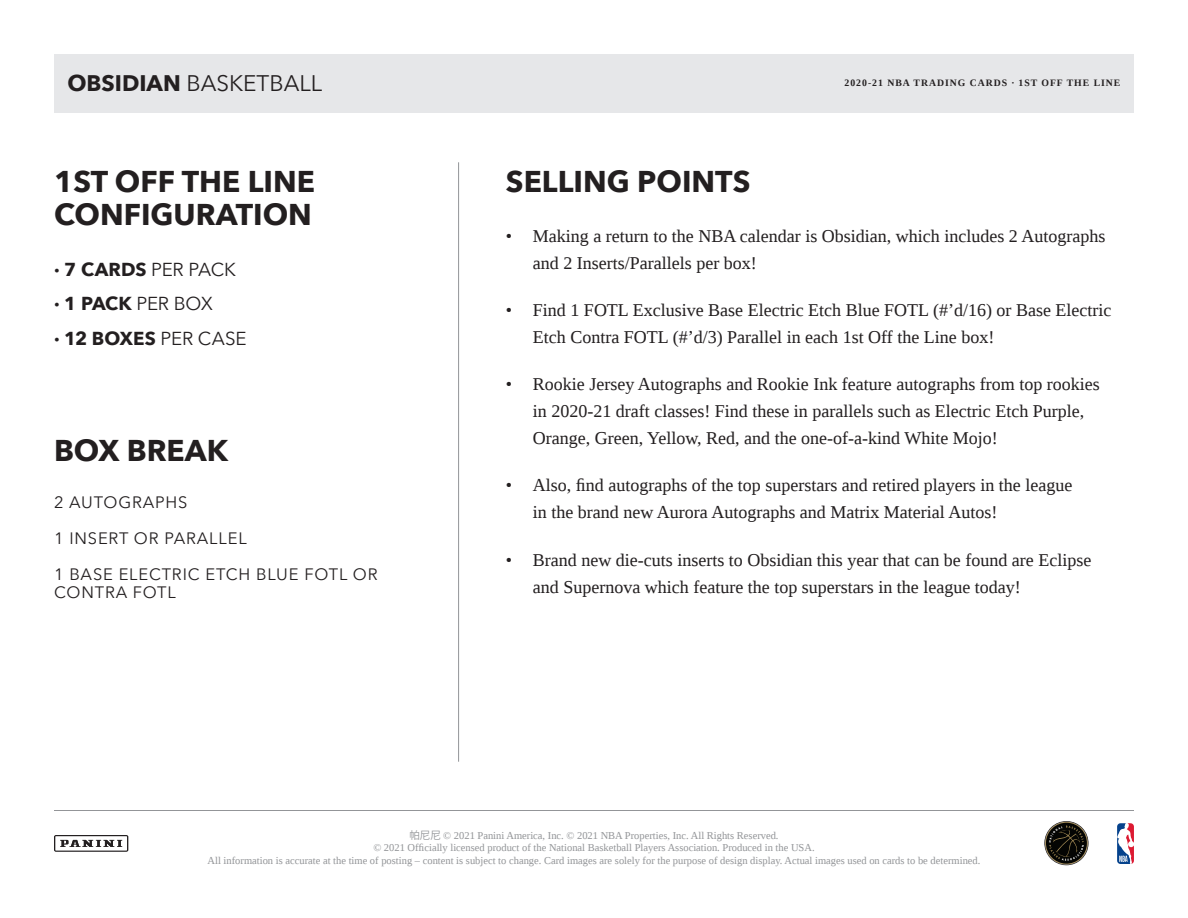
<style>
.page{position:relative;width:1188px;height:918px;background:#fff}
.page>*{position:absolute;margin:0;border:0;box-sizing:border-box;transform-origin:0 0}
.t1{font:700 30px "Avenir Next";color:#231f20}
.t2{font:22.5px "Avenir Next";color:#231f20}
.t3{font:700 18.75px "Avenir Next";color:#231f20}
.t4{font:18px/27px "Liberation Serif";color:#231f20}
.t5{font:16.5px/18px "Avenir Next";letter-spacing:.05em;color:#231f20}
.t6{font:10.5px/12.6px "Liberation Serif";color:#939598;text-align:center}
.t7{font:700 9.75px "Liberation Serif";letter-spacing:.1em;color:#231f20}
.s1{font-weight:700}
.s2{font-weight:400}
.s3{font-family:"Koz Go Pr 6 N"}
</style>
<div class="page">
<svg style="left:1117px;top:823px;width:17px;height:41px"></svg>
<hr style="left:54px;top:810px;width:1080px;height:1px;background:#939598">
<svg style="left:54px;top:835px;width:74px;height:17px"></svg>
<svg style="left:1044px;top:821px;width:45px;height:44px"></svg>
<hr style="left:458px;top:162px;width:1px;height:600px;background:#939598">
<div style="left:54px;top:54px;width:1080px;height:58px;background:#e6e7e9"></div>
<p class="t2" style="left:68px;top:64px;width:256px"><span class="s1">OBSIDIAN</span> BASKETBALL</p>
<p class="t7" style="left:845px;top:77px;width:277px">2020-21 NBA TRADING CARDS · 1ST OFF THE LINE</p>
<p class="t1" style="left:54px;top:156px;width:263px">1ST OFF THE LINE</p>
<p class="t1" style="left:506px;top:156px;width:246px">SELLING POINTS</p>
<p class="t1" style="left:54px;top:189px;width:259px">CONFIGURATION</p>
<p class="t3" style="left:54px;top:253px;width:183px">· 7 CARDS <span class="s2">PER PACK</span></p>
<p class="t3" style="left:54px;top:287px;width:160px">· 1 PACK <span class="s2">PER BOX</span></p>
<p class="t3" style="left:54px;top:322px;width:194px">· 12 BOXES <span class="s2">PER CASE</span></p>
<p class="t4" style="left:533px;top:222px;width:574px;text-indent:-27px">• Making a return to the NBA calendar is Obsidian, which includes 2 Autographs and 2 Inserts/Parallels per box!</p>
<p class="t4" style="left:533px;top:296px;width:580px;text-indent:-27px">• Find 1 FOTL Exclusive Base Electric Etch Blue FOTL (#’d/16) or Base Electric<br>Etch Contra FOTL (#’d/3) Parallel in each 1st Off the Line box!</p>
<p class="t4" style="left:533px;top:371px;width:568px;text-indent:-27px">• Rookie Jersey Autographs and Rookie Ink feature autographs from top rookies in 2020-21 draft classes! Find these in parallels such as Electric Etch Purple,<br>Orange, Green, Yellow, Red, and the one-of-a-kind White Mojo!</p>
<p class="t4" style="left:533px;top:472px;width:541px;text-indent:-27px">• Also, find autographs of the top superstars and retired players in the league in the brand new Aurora Autographs and Matrix Material Autos!</p>
<p class="t4" style="left:533px;top:546px;width:560px;text-indent:-27px">• Brand new die-cuts inserts to Obsidian this year that can be found are Eclipse and Supernova which feature the top superstars in the league today!</p>
<p class="t1" style="left:54px;top:425px;width:176px">BOX BREAK</p>
<p class="t5" style="left:54px;top:492px;width:135px">2 AUTOGRAPHS</p>
<p class="t5" style="left:54px;top:528px;width:194px">1 INSERT OR PARALLEL</p>
<p class="t5" style="left:54px;top:564px;width:325px">1 BASE ELECTRIC ETCH BLUE FOTL OR<br>CONTRA FOTL</p>
<p class="t6" style="left:208px;top:829px;width:774px"><span class="s3">帕尼尼</span> © 2021 Panini America, Inc. © 2021 NBA Properties, Inc. All Rights Reserved.<br>© 2021 Officially licensed product of the National Basketball Players Association. Produced in the USA.<br>All information is accurate at the time of posting – content is subject to change. Card images are solely for the purpose of design display. Actual images used on cards to be determined.</p>
</div>
